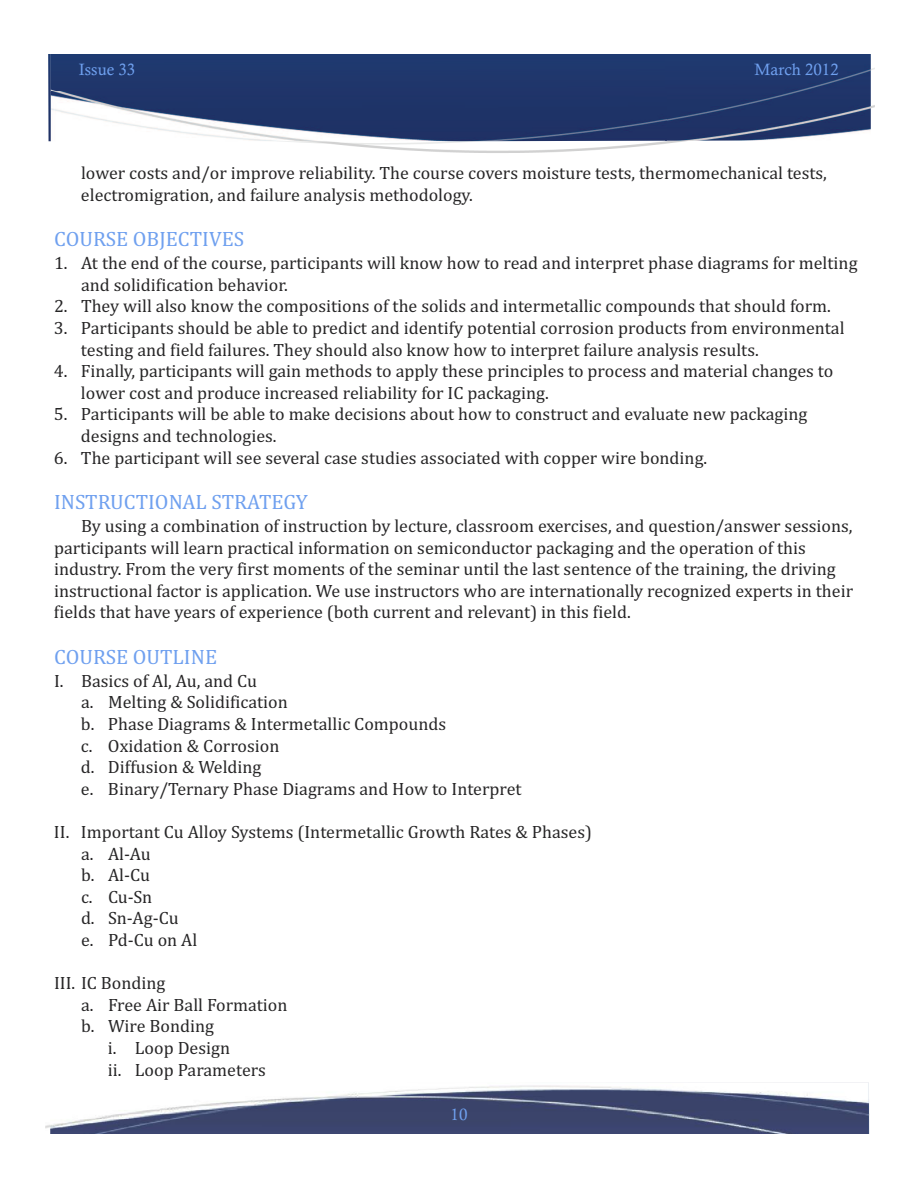
<style>
.page{position:relative;width:918px;height:1188px;background:#fff}
.page>*{position:absolute;margin:0;border:0;box-sizing:border-box;transform-origin:0 0}
.t1{font:21px "Cambria";color:#6fa0ef}
.t2{font:18px/21.6px "Cambria";color:#272627}
.t3{font:16.5px "Calisto";color:#6fa0ef}
</style>
<div class="page">
<img style="left:48px;top:54px;width:3px;height:87px">
<img style="left:51px;top:54px;width:820px;height:87px">
<img style="left:50px;top:1083px;width:819px;height:51px">
<p class="t3" style="left:79px;top:59px;width:58px">Issue 33</p>
<p class="t3" style="left:755px;top:59px;width:86px">March 2012</p>
<p class="t2" style="left:81px;top:162px;width:747px">lower costs and/or improve reliability. The course covers moisture tests, thermomechanical tests, electromigration, and failure analysis methodology.</p>
<p class="t1" style="left:54px;top:227px;width:192px">COURSE OBJECTIVES</p>
<p class="t2" style="left:81px;top:252px;width:778px;text-indent:-27px">1. At the end of the course, participants will know how to read and interpret phase diagrams for melting and solidification behavior.</p>
<p class="t2" style="left:54px;top:295px;width:778px">2. They will also know the compositions of the solids and intermetallic compounds that should form.</p>
<p class="t2" style="left:81px;top:317px;width:765px;text-indent:-27px">3. Participants should be able to predict and identify potential corrosion products from environmental testing and field failures. They should also know how to interpret failure analysis results.</p>
<p class="t2" style="left:81px;top:360px;width:754px;text-indent:-27px">4. Finally, participants will gain methods to apply these principles to process and material changes to lower cost and produce increased reliability for IC packaging.</p>
<p class="t2" style="left:81px;top:403px;width:728px;text-indent:-27px">5. Participants will be able to make decisions about how to construct and evaluate new packaging designs and technologies.</p>
<p class="t2" style="left:54px;top:447px;width:655px">6. The participant will see several case studies associated with copper wire bonding.</p>
<p class="t1" style="left:54px;top:490px;width:255px">INSTRUCTIONAL STRATEGY</p>
<p class="t2" style="left:54px;top:515px;width:801px;text-indent:27px">By using a combination of instruction by lecture, classroom exercises, and question/answer sessions, participants will learn practical information on semiconductor packaging and the operation of this industry. From the very first moments of the seminar until the last sentence of the training, the driving instructional factor is application. We use instructors who are internationally recognized experts in their fields that have years of experience (both current and relevant) in this field.</p>
<p class="t1" style="left:54px;top:644px;width:165px">COURSE OUTLINE</p>
<p class="t2" style="left:81px;top:670px;width:442px;text-indent:-27px">I. Basics of Al, Au, and Cu<br>a. Melting &amp; Solidification<br>b. Phase Diagrams &amp; Intermetallic Compounds<br>c. Oxidation &amp; Corrosion<br>d. Diffusion &amp; Welding<br>e. Binary/Ternary Phase Diagrams and How to Interpret</p>
<p class="t2" style="left:81px;top:821px;width:513px;text-indent:-27px">II. Important Cu Alloy Systems (Intermetallic Growth Rates &amp; Phases) a. Al-Au<br>b. Al-Cu<br>c. Cu-Sn<br>d. Sn-Ag-Cu<br>e. Pd-Cu on Al</p>
<p class="t2" style="left:54px;top:972px;width:113px">III. IC Bonding</p>
<p class="t2" style="left:81px;top:994px;width:208px">a. Free Air Ball Formation</p>
<p class="t2" style="left:81px;top:1015px;width:135px">b. Wire Bonding</p>
<p class="t2" style="left:108px;top:1037px;width:124px">i. Loop Design</p>
<p class="t2" style="left:108px;top:1059px;width:159px">ii. Loop Parameters</p>
<p class="t3" style="left:451px;top:1105px;width:18px">10</p>
</div>
